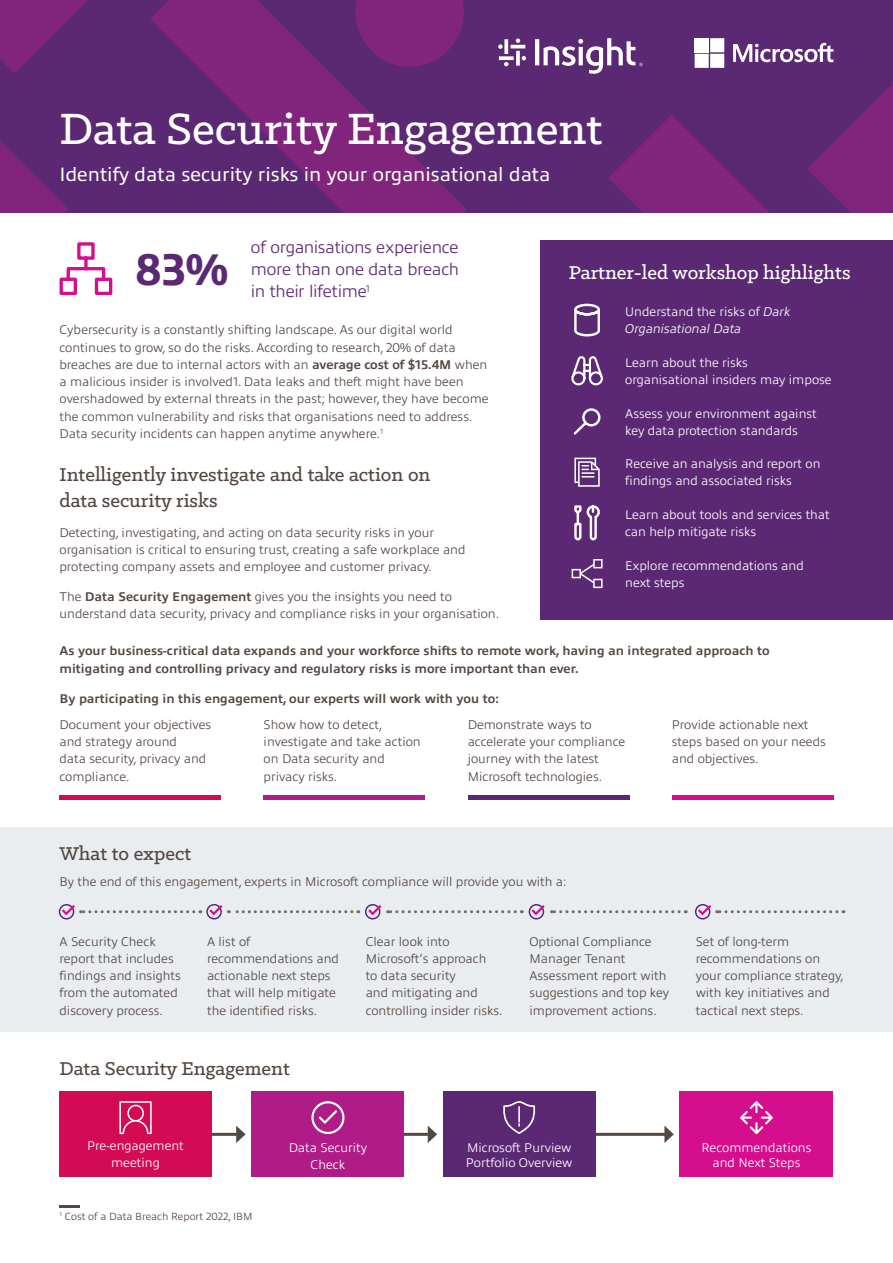
<style>
.page{position:relative;width:893px;height:1263px;background:#fff}
.page>*{position:absolute;margin:0;border:0;box-sizing:border-box;transform-origin:0 0}
.t1{font:500 49.5px "Klinic Slab";color:#fff}
.t2{font:800 44.7px "Allumi Pro";color:#5b2973}
.t3{font:500 21px/25.2px "Klinic Slab";color:#554742}
.t4{font:500 21px "Klinic Slab";color:#fff}
.t5{font:19.5px "Allumi Pro";color:#fff}
.t6{font:300 17.1px/22.4px "Allumi Pro";letter-spacing:-.015em;color:#5b2973;text-align:justify}
.t7{font:300 12.75px/17.2px "Allumi Pro";color:#554742}
.t8{font:300 12.75px/17.2px "Allumi Pro";color:#fff}
.t9{font:700 12.75px/17.2px "Allumi Pro";color:#554742}
.t10{font:italic 300 12.75px/17.2px "Allumi Pro";color:#fff}
.t11{font:300 10.5px "Allumi Pro";color:#554742}
.t12{font:300 9.9px "Allumi Pro";color:#5b2973}
.s1{font-weight:700}
.s2{font-style:normal}
</style>
<div class="page">
<svg style="left:59px;top:242px;width:54px;height:54px"></svg>
<div style="left:540px;top:240px;width:353px;height:380px;background:#5b2973"></div>
<svg style="left:573px;top:408px;width:28px;height:27px"></svg>
<svg style="left:574px;top:303px;width:26px;height:34px"></svg>
<svg style="left:574px;top:505px;width:26px;height:36px"></svg>
<svg style="left:571px;top:356px;width:32px;height:30px"></svg>
<svg style="left:572px;top:559px;width:31px;height:29px"></svg>
<svg style="left:574px;top:458px;width:26px;height:29px"></svg>
<hr style="left:403px;top:1133px;width:27px;height:3px;background:#554742">
<svg style="left:428px;top:1126px;width:9px;height:17px"></svg>
<hr style="left:595px;top:1133px;width:72px;height:3px;background:#554742">
<svg style="left:664px;top:1125px;width:10px;height:18px"></svg>
<div style="left:60px;top:1091px;width:152px;height:86px;background:#d30b55"></div>
<svg style="left:119px;top:1101px;width:33px;height:33px"></svg>
<div style="left:252px;top:1091px;width:152px;height:86px;background:#b01c87"></div>
<svg style="left:311px;top:1101px;width:33px;height:33px"></svg>
<div style="left:443px;top:1091px;width:152px;height:86px;background:#5b2973"></div>
<svg style="left:503px;top:1101px;width:32px;height:33px"></svg>
<div style="left:680px;top:1091px;width:153px;height:86px;background:#d40e8c"></div>
<svg style="left:740px;top:1101px;width:33px;height:33px"></svg>
<hr style="left:212px;top:1133px;width:27px;height:3px;background:#554742">
<svg style="left:236px;top:1125px;width:10px;height:18px"></svg>
<div style="left:0;top:0;width:893px;height:212px;background:#5b2973"></div>
<svg style="left:270px;top:13px;width:196px;height:199px;fill:#81247b"></svg>
<svg style="left:0;top:0;width:267px;height:212px"></svg>
<svg style="left:350px;top:0;width:116px;height:72px"></svg>
<svg style="left:694px;top:38px;width:199px;height:74px"></svg>
<svg style="left:609px;top:112px;width:284px;height:100px"></svg>
<svg style="left:733px;top:43px;width:100px;height:19px"></svg>
<svg style="left:695px;top:38px;width:29px;height:30px"></svg>
<svg style="left:498px;top:38px;width:145px;height:36px"></svg>
<hr style="left:60px;top:1205px;width:20px;height:2px;background:#554742">
<hr style="left:468px;top:795px;width:161px;height:4px;background:#5b2973">
<hr style="left:672px;top:795px;width:161px;height:4px;background:#d40e8c">
<div style="left:264px;top:795px;width:161px;height:5px;background:#b01c87"></div>
<hr style="left:60px;top:795px;width:161px;height:4px;background:#d30b55">
<div style="left:0;top:827px;width:893px;height:204px;background:#e9edf0"></div>
<div style="left:59px;top:904px;width:15px;height:15px;border:2px solid #5b2973;border-radius:50%"></div>
<div style="left:206px;top:904px;width:16px;height:15px;border:2px solid #5b2973;border-radius:50%"></div>
<div style="left:365px;top:904px;width:15px;height:15px;border:2px solid #5b2973;border-radius:50%"></div>
<div style="left:529px;top:904px;width:15px;height:15px;border:2px solid #5b2973;border-radius:50%"></div>
<div style="left:695px;top:904px;width:15px;height:15px;border:2px solid #5b2973;border-radius:50%"></div>
<svg style="left:81px;top:910px;width:113px;height:3px"></svg>
<svg style="left:388px;top:910px;width:127px;height:3px"></svg>
<svg style="left:551px;top:910px;width:128px;height:3px"></svg>
<svg style="left:228px;top:910px;width:124px;height:3px"></svg>
<svg style="left:717px;top:910px;width:120px;height:3px"></svg>
<svg style="left:62px;top:905px;width:13px;height:10px"></svg>
<svg style="left:209px;top:905px;width:13px;height:10px"></svg>
<svg style="left:368px;top:905px;width:13px;height:10px"></svg>
<svg style="left:531px;top:905px;width:14px;height:10px"></svg>
<svg style="left:698px;top:905px;width:13px;height:10px"></svg>
<h1 class="t1" style="left:60px;top:97px;width:544px">Data Security Engagement</h1>
<h3 class="t5" style="left:60px;top:160px;width:492px">Identify data security risks in your organisational data</h3>
<h2 class="t2" style="left:135px;top:237px;width:94px">83%</h2>
<h3 class="t6" style="left:251px;top:234px;width:210px">of organisations experience more than one data breach in their lifetime</h3>
<p class="t12" style="left:366px;top:281px;width:5px">1</p>
<p class="t7" style="left:60px;top:320px;width:431px">Cybersecurity is a constantly shifting landscape. As our digital world continues to grow, so do the risks. According to research, 20% of data breaches are due to internal actors with an <span class="s1">average cost of $15.4M</span> when a malicious insider is involved1. Data leaks and theft might have been overshadowed by external threats in the past; however, they have become the common vulnerability and risks that organisations need to address.<br>Data security incidents can happen anytime anywhere.<sup>1</sup></p>
<h3 class="t3" style="left:60px;top:462px;width:372px">Intelligently investigate and take action on data security risks</h3>
<p class="t7" style="left:60px;top:522px;width:407px">Detecting, investigating, and acting on data security risks in your organisation is critical to ensuring trust, creating a safe workplace and protecting company assets and employee and customer privacy.</p>
<p class="t7" style="left:60px;top:587px;width:441px">The <span class="s1">Data Security Engagement</span> gives you the insights you need to understand data security, privacy and compliance risks in your organisation.</p>
<h3 class="t4" style="left:569px;top:259px;width:283px">Partner-led workshop highlights</h3>
<p class="t10" style="left:625px;top:302px;width:167px"><span class="s2">Understand the risks of</span> Dark<br>Organisational Data</p>
<p class="t8" style="left:625px;top:353px;width:208px">Learn about the risks organisational insiders may impose</p>
<p class="t8" style="left:625px;top:403px;width:193px">Assess your environment against key data protection standards</p>
<p class="t8" style="left:625px;top:454px;width:197px">Receive an analysis and report on findings and associated risks</p>
<p class="t8" style="left:625px;top:505px;width:206px">Learn about tools and services that can help mitigate risks</p>
<p class="t8" style="left:625px;top:556px;width:180px">Explore recommendations and next steps</p>
<p class="t9" style="left:60px;top:641px;width:712px">As your business-critical data expands and your workforce shifts to remote work, having an integrated approach to mitigating and controlling privacy and regulatory risks is more important than ever.</p>
<p class="t9" style="left:60px;top:688px;width:441px">By participating in this engagement, our experts will work with you to:</p>
<p class="t7" style="left:672px;top:715px;width:156px">Provide actionable next steps based on your needs and objectives.</p>
<p class="t7" style="left:60px;top:715px;width:153px">Document your objectives and strategy around<br>data security, privacy and compliance.</p>
<p class="t7" style="left:264px;top:715px;width:159px">Show how to detect, investigate and take action on Data security and privacy risks.</p>
<p class="t7" style="left:468px;top:715px;width:159px">Demonstrate ways to accelerate your compliance journey with the latest<br>Microsoft technologies.</p>
<h3 class="t3" style="left:60px;top:840px;width:133px">What to expect</h3>
<p class="t7" style="left:60px;top:871px;width:508px">By the end of this engagement, experts in Microsoft compliance will provide you with a:</p>
<p class="t7" style="left:207px;top:931px;width:133px">A list of recommendations and actionable next steps that will help mitigate the identified risks.</p>
<p class="t7" style="left:366px;top:931px;width:138px">Clear look into<br>Microsoft’s approach<br>to data security<br>and mitigating and controlling insider risks.</p>
<p class="t7" style="left:696px;top:931px;width:150px">Set of long-term recommendations on your compliance strategy, with key initiatives and tactical next steps.</p>
<p class="t7" style="left:60px;top:931px;width:123px">A Security Check report that includes findings and insights from the automated discovery process.</p>
<p class="t7" style="left:529px;top:931px;width:141px">Optional Compliance<br>Manager Tenant<br>Assessment report with suggestions and top key improvement actions.</p>
<h3 class="t3" style="left:60px;top:1055px;width:232px">Data Security Engagement</h3>
<p class="t8" style="left:87px;top:1136px;width:98px;text-align:center">Pre-engagement meeting</p>
<p class="t8" style="left:289px;top:1137px;width:80px;text-align:center">Data Security<br>Check</p>
<p class="t8" style="left:466px;top:1138px;width:108px;line-height:15.3px">Microsoft Purview<br>Portfolio Overview</p>
<p class="t8" style="left:701px;top:1138px;width:111px;line-height:15.3px;text-align:center">Recommendations and Next Steps</p>
<p class="t11" style="left:60px;top:1208px;width:195px"><sup>1</sup> Cost of a Data Breach Report 2022, IBM</p>
</div>
